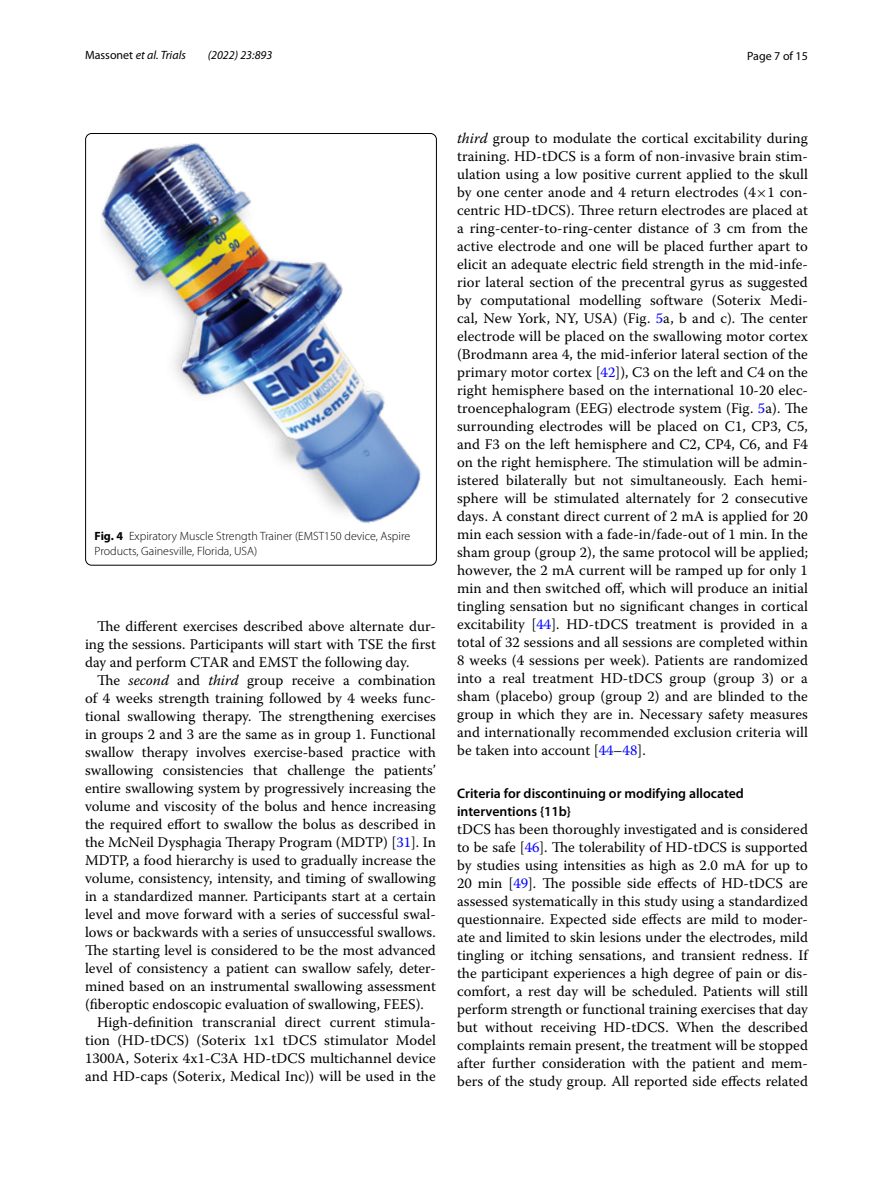
<style>
.page{position:relative;width:893px;height:1187px;background:#fff}
.page>*{position:absolute;margin:0;border:0;box-sizing:border-box;transform-origin:0 0}
.t1{font:14.7px/18px "Warnock Pro";color:#000;text-align:justify}
.t2{font:600 13.8px/18px "Myriad Pro";color:#000}
.t3{font:300 12px/15px "Myriad Pro";color:#000}
.t4{font:italic 12px "Myriad Pro";color:#000}
.t5{font:12px "Myriad Pro";color:#000}
.s1{font-style:normal}
.s2{font-weight:700}
.s3{font-style:italic}
.s4{color:#00f}
.s5{font-family:"MTSY"}
</style>
<div class="page">
<img style="left:101px;top:143px;width:320px;height:380px">
<div style="left:85px;top:133px;width:352px;height:432px;border:1px solid #000;border-radius:6px"></div>
<p class="t4" style="left:85px;top:48px;width:102px"><span class="s1">Massonet</span> et al. Trials</p>
<p class="t4" style="left:208px;top:48px;width:66px">(2022) 23:893</p>
<p class="t5" style="left:747px;top:48px;width:62px">Page 7 of 15</p>
<p class="t3" style="left:95px;top:528px;width:317px"><span class="s2">Fig. 4</span> Expiratory Muscle Strength Trainer (EMST150 device, Aspire<br>Products, Gainesville, Florida, USA)</p>
<p class="t1" style="left:85px;top:616px;width:352px;text-indent:12px">The different exercises described above alternate dur&shy;ing the sessions. Participants will start with TSE the first day and perform CTAR and EMST the following day.</p>
<p class="t1" style="left:97px;top:670px;width:340px">The <span class="s3">second</span> and <span class="s3">third</span> group receive a combination</p>
<p class="t1" style="left:85px;top:688px;width:352px">of 4 weeks strength training followed by 4 weeks func-</p>
<p class="t1" style="left:85px;top:706px;width:352px">tional swallowing therapy. The strengthening exercises</p>
<p class="t1" style="left:85px;top:724px;width:352px">in groups 2 and 3 are the same as in group 1. Functional</p>
<p class="t1" style="left:85px;top:742px;width:352px">swallow therapy involves exercise-based practice with</p>
<p class="t1" style="left:85px;top:760px;width:352px">swallowing consistencies that challenge the patients’</p>
<p class="t1" style="left:85px;top:778px;width:352px">entire swallowing system by progressively increasing the</p>
<p class="t1" style="left:85px;top:796px;width:352px">volume and viscosity of the bolus and hence increasing</p>
<p class="t1" style="left:85px;top:814px;width:352px">the required effort to swallow the bolus as described in</p>
<p class="t1" style="left:85px;top:832px;width:352px">the McNeil Dysphagia Therapy Program (MDTP) [<span class="s4">31</span>]. In</p>
<p class="t1" style="left:85px;top:850px;width:352px">MDTP, a food hierarchy is used to gradually increase the</p>
<p class="t1" style="left:85px;top:868px;width:352px">volume, consistency, intensity, and timing of swallowing</p>
<p class="t1" style="left:85px;top:886px;width:352px">in a standardized manner. Participants start at a certain</p>
<p class="t1" style="left:85px;top:904px;width:352px">level and move forward with a series of successful swal-</p>
<p class="t1" style="left:85px;top:922px;width:352px">lows or backwards with a series of unsuccessful swallows.</p>
<p class="t1" style="left:85px;top:940px;width:352px">The starting level is considered to be the most advanced</p>
<p class="t1" style="left:85px;top:958px;width:352px">level of consistency a patient can swallow safely, deter-</p>
<p class="t1" style="left:85px;top:976px;width:352px">mined based on an instrumental swallowing assessment</p>
<p class="t1" style="left:85px;top:994px;width:340px">(fiberoptic endoscopic evaluation of swallowing, FEES).</p>
<p class="t1" style="left:97px;top:1012px;width:340px">High-definition transcranial direct current stimula-</p>
<p class="t1" style="left:85px;top:1030px;width:352px">tion (HD-tDCS) (Soterix 1x1 tDCS stimulator Model</p>
<p class="t1" style="left:85px;top:1048px;width:352px">1300A, Soterix 4x1-C3A HD-tDCS multichannel device</p>
<p class="t1" style="left:85px;top:1066px;width:352px">and HD-caps (Soterix, Medical Inc)) will be used in the</p>
<p class="t1" style="left:457px;top:128px;width:352px"><span class="s3">third</span> group to modulate the cortical excitability during training. HD-tDCS is a form of non-invasive brain stim&shy;ulation using a low positive current applied to the skull by one center anode and 4 return electrodes (4<span class="s5">×</span>1 con&shy;centric HD-tDCS). Three return electrodes are placed at a ring-center-to-ring-center distance of 3 cm from the active electrode and one will be placed further apart to elicit an adequate electric field strength in the mid-infe&shy;rior lateral section of the precentral gyrus as suggested by computational modelling software (Soterix Medi&shy;cal, New York, NY, USA) (Fig. <span class="s4">5</span>a, b and c). The center electrode will be placed on the swallowing motor cortex (Brodmann area 4, the mid-inferior lateral section of the primary motor cortex [<span class="s4">42</span>]), C3 on the left and C4 on the right hemisphere based on the international 10-20 elec&shy;troencephalogram (EEG) electrode system (Fig. <span class="s4">5</span>a). The surrounding electrodes will be placed on C1, CP3, C5, and F3 on the left hemisphere and C2, CP4, C6, and F4 on the right hemisphere. The stimulation will be admin&shy;istered bilaterally but not simultaneously. Each hemi&shy;sphere will be stimulated alternately for 2 consecutive days. A constant direct current of 2 mA is applied for 20 min each session with a fade-in/fade-out of 1 min. In the sham group (group 2), the same protocol will be applied; however, the 2 mA current will be ramped up for only 1 min and then switched off, which will produce an initial tingling sensation but no significant changes in cortical excitability [<span class="s4">44</span>]. HD-tDCS treatment is provided in a total of 32 sessions and all sessions are completed within 8 weeks (4 sessions per week). Patients are randomized into a real treatment HD-tDCS group (group 3) or a sham (placebo) group (group 2) and are blinded to the group in which they are in. Necessary safety measures and internationally recommended exclusion criteria will be taken into account [<span class="s4">44</span>–<span class="s4">48</span>].</p>
<p class="t2" style="left:457px;top:784px;width:288px">Criteria for discontinuing or modifying allocated interventions {11b}</p>
<p class="t1" style="left:457px;top:820px;width:352px">tDCS has been thoroughly investigated and is considered to be safe [<span class="s4">46</span>]. The tolerability of HD-tDCS is supported by studies using intensities as high as 2.0 mA for up to 20 min [<span class="s4">49</span>]. The possible side effects of HD-tDCS are assessed systematically in this study using a standardized questionnaire. Expected side effects are mild to moder&shy;ate and limited to skin lesions under the electrodes, mild tingling or itching sensations, and transient redness. If the participant experiences a high degree of pain or dis&shy;comfort, a rest day will be scheduled. Patients will still perform strength or functional training exercises that day but without receiving HD-tDCS. When the described complaints remain present, the treatment will be stopped after further consideration with the patient and mem&shy;bers of the study group. All reported side effects related</p>
</div>
